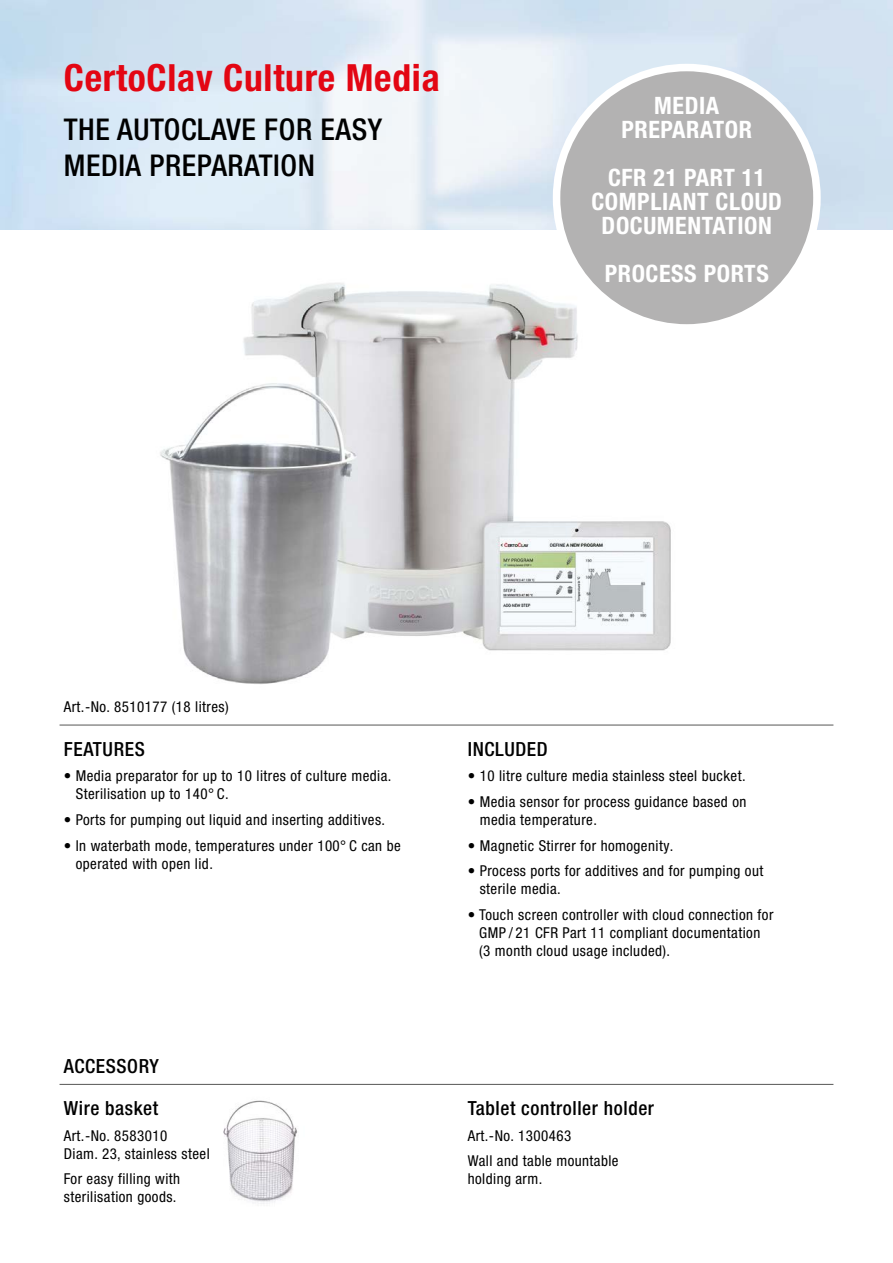
<style>
.page{position:relative;width:893px;height:1263px;background:#fff}
.page>*{position:absolute;margin:0;border:0;box-sizing:border-box;transform-origin:0 0}
.t1{font:700 condensed 37.5px "Helvetica Neue LT Pro";letter-spacing:.02em;color:#e30613}
.t2{font:500 condensed 30px/36px "Helvetica Neue LT Pro";letter-spacing:.02em;color:#000}
.t3{font:700 condensed 24px/24px "Helvetica Neue LT Pro";letter-spacing:.025em;color:#fff;text-align:center}
.t4{font:500 condensed 19.5px "Helvetica Neue LT Pro";letter-spacing:.03em;color:#000}
.t5{font:condensed 15px/18px "Helvetica Neue LT Pro";letter-spacing:.03em;color:#000}
</style>
<div class="page">
<img style="left:160px;top:283px;width:511px;height:401px">
<div style="left:557px;top:68px;width:260px;height:260px;background:#b3b2b2;border-radius:50%"></div>
<div style="left:553px;top:64px;width:268px;height:268px;border:8px solid #fff;border-radius:50%"></div>
<hr style="left:60px;top:1084px;width:773px;height:1px;background:#575756">
<hr style="left:60px;top:725px;width:773px;height:1px;background:#575756">
<img style="left:223px;top:1100px;width:75px;height:104px">
<h1 class="t1" style="left:64px;top:56px;width:377px">CertoClav Culture Media</h1>
<h2 class="t2" style="left:64px;top:112px;width:320px">THE AUTOCLAVE FOR EASY<br>MEDIA PREPARATION</h2>
<h3 class="t3" style="left:621px;top:94px;width:132px">MEDIA<br>PREPARATOR</h3>
<h3 class="t3" style="left:591px;top:166px;width:192px">CFR 21 PART 11<br>COMPLIANT CLOUD<br>DOCUMENTATION</h3>
<h3 class="t3" style="left:605px;top:262px;width:166px">PROCESS PORTS</h3>
<p class="t5" style="left:64px;top:698px;width:166px">Art.-No. 8510177 (18 litres)</p>
<h3 class="t4" style="left:64px;top:737px;width:83px">FEATURES</h3>
<p class="t5" style="left:76px;top:767px;width:317px;text-indent:-12px">• Media preparator for up to 10 litres of culture media.<br>Sterilisation up to 140° C.</p>
<p class="t5" style="left:64px;top:810px;width:323px">• Ports for pumping out liquid and inserting additives.</p>
<p class="t5" style="left:76px;top:836px;width:327px;text-indent:-12px">• In waterbath mode, temperatures under 100° C can be operated with open lid.</p>
<h3 class="t4" style="left:64px;top:1054px;width:97px">ACCESSORY</h3>
<h3 class="t4" style="left:64px;top:1097px;width:96px">Wire basket</h3>
<p class="t5" style="left:64px;top:1126px;width:147px">Art.-No. 8583010<br>Diam. 23, stainless steel</p>
<p class="t5" style="left:64px;top:1170px;width:118px">For easy filling with sterilisation goods.</p>
<h3 class="t4" style="left:468px;top:737px;width:81px">INCLUDED</h3>
<p class="t5" style="left:468px;top:767px;width:279px">• 10 litre culture media stainless steel bucket.</p>
<p class="t5" style="left:480px;top:792px;width:268px;text-indent:-12px">• Media sensor for process guidance based on media temperature.</p>
<p class="t5" style="left:468px;top:836px;width:207px">• Magnetic Stirrer for homogenity.</p>
<p class="t5" style="left:480px;top:861px;width:285px;text-indent:-12px">• Process ports for additives and for pumping out sterile media.</p>
<p class="t5" style="left:479px;top:905px;width:296px;text-indent:-11px">• Touch screen controller with cloud connection for<br>GMP / 21 CFR Part 11 compliant documentation (3 month cloud usage included).</p>
<h3 class="t4" style="left:468px;top:1097px;width:188px">Tablet controller holder</h3>
<p class="t5" style="left:468px;top:1122px;width:152px;line-height:25.5px">Art.-No. 1300463<br>Wall and table mountable</p>
<p class="t5" style="left:468px;top:1170px;width:76px">holding arm.</p>
</div>
